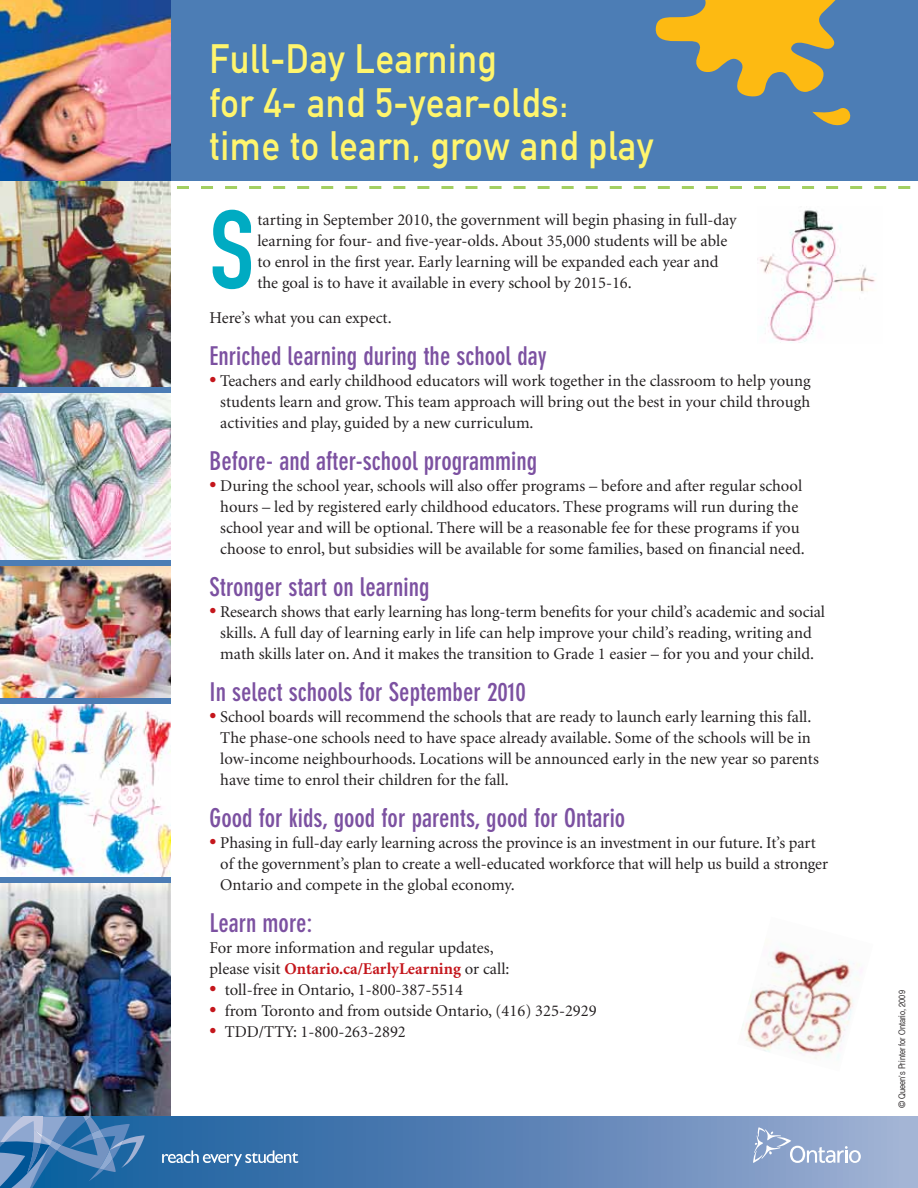
<style>
.page{position:relative;width:918px;height:1188px;background:#fff}
.page>*{position:absolute;margin:0;border:0;box-sizing:border-box;transform-origin:0 0}
.t1{font:109.8px "DIN Engschrift Alternate";color:#00abc2}
.t2{font:40.5px/43.5px "DIN Mittelschrift";letter-spacing:.02em;color:#fff56d;scale:.9 1}
.t3{font:700 condensed 25.5px "DIN Neuzeit Grotesk";color:#7c51a1}
.t4{font:16.5px/21px "Minion";color:#231f20}
.t5{font:9px "Helvetica CY Plain";color:#231f20}
.s1{font-weight:700;font-size:22.5px;color:#c4161c}
.s2{font-weight:700;color:#c4161c}
</style>
<div class="page">
<img style="left:757px;top:210px;width:119px;height:133px">
<img style="left:741px;top:950px;width:122px;height:110px">
<div style="left:0;top:0;width:918px;height:180px;background:#4c7db5"></div>
<div style="left:0;top:0;width:171px;height:1188px;background:#4c7db5"></div>
<img style="left:0;top:884px;width:171px;height:232px">
<svg style="left:177px;top:186px;width:733px;height:3px"></svg>
<img style="left:0;top:393px;width:171px;height:166px">
<img style="left:0;top:0;width:171px;height:387px">
<img style="left:0;top:704px;width:171px;height:173px">
<img style="left:0;top:566px;width:171px;height:131px">
<svg style="left:146px;top:1116px;width:772px;height:72px;background:#5d85b7"></svg>
<svg style="left:0;top:1116px;width:146px;height:72px;background:#477eb3"></svg>
<svg style="left:162px;top:1150px;width:136px;height:16px;background:#6391bc"></svg>
<svg style="left:753px;top:1127px;width:108px;height:36px;background:#a0b3d4"></svg>
<svg style="left:655px;top:0;width:196px;height:126px"></svg>
<h2 class="t2" style="left:210px;top:38px;width:494px">Full-Day Learning<br>for 4- and 5-year-olds:<br>time to learn, grow and play</h2>
<h1 class="t1" style="left:210px;top:186px;width:46px">S</h1>
<p class="t4" style="left:257px;top:210px;width:481px">tarting in September 2010, the government will begin phasing in full-day learning for four- and five-year-olds. About 35,000 students will be able to enrol in the first year. Early learning will be expanded each year and the goal is to have it available in every school by 2015-16.</p>
<p class="t4" style="left:210px;top:308px;width:184px">Here’s what you can expect.</p>
<h3 class="t3" style="left:210px;top:341px;width:339px">Enriched learning during the school day</h3>
<p class="t4" style="left:220px;top:371px;width:592px;text-align:justify;text-indent:-11px"><span class="s1">•</span> Teachers and early childhood educators will work together in the classroom to help young students learn and grow. This team approach will bring out the best in your child through activities and play, guided by a new curriculum.</p>
<h3 class="t3" style="left:210px;top:446px;width:329px">Before- and after-school programming</h3>
<p class="t4" style="left:220px;top:476px;width:586px;text-indent:-11px"><span class="s1">•</span> During the school year, schools will also offer programs – before and after regular school hours – led by registered early childhood educators. These programs will run during the school year and will be optional. There will be a reasonable fee for these programs if you choose to enrol, but subsidies will be available for some families, based on financial need.</p>
<h3 class="t3" style="left:210px;top:572px;width:221px">Stronger start on learning</h3>
<p class="t4" style="left:210px;top:602px;width:617px;text-align:center"><span class="s1">•</span> Research shows that early learning has long-term benefits for your child’s academic and social skills. A full day of learning early in life can help improve your child’s reading, writing and math skills later on. And it makes the transition to Grade 1 easier – for you and your child.</p>
<h3 class="t3" style="left:210px;top:677px;width:318px">In select schools for September 2010</h3>
<p class="t4" style="left:220px;top:707px;width:600px;text-indent:-11px"><span class="s1">•</span> School boards will recommend the schools that are ready to launch early learning this fall.<br>The phase-one schools need to have space already available. Some of the schools will be in low-income neighbourhoods. Locations will be announced early in the new year so parents have time to enrol their children for the fall.</p>
<h3 class="t3" style="left:210px;top:803px;width:417px">Good for kids, good for parents, good for Ontario</h3>
<p class="t4" style="left:220px;top:833px;width:609px;text-indent:-11px"><span class="s1">•</span> Phasing in full-day early learning across the province is an investment in our future. It’s part of the government’s plan to create a well-educated workforce that will help us build a stronger<br>Ontario and compete in the global economy.</p>
<h3 class="t3" style="left:210px;top:908px;width:105px">Learn more:</h3>
<p class="t4" style="left:210px;top:938px;width:301px">For more information and regular updates, please visit <span class="s2">Ontario.ca/EarlyLearning</span> or call:</p>
<p class="t4" style="left:210px;top:980px;width:255px"><span class="s1">•</span> toll-free in Ontario, 1-800-387-5514</p>
<p class="t4" style="left:210px;top:1001px;width:389px"><span class="s1">•</span> from Toronto and from outside Ontario, (416) 325-2929</p>
<p class="t4" style="left:210px;top:1022px;width:198px"><span class="s1">•</span> TDD/TTY: 1-800-263-2892</p>
<p class="t5" style="left:897px;top:1108px;width:119px;rotate:-90deg">© Queen’s Printer for Ontario, 2009</p>
</div>
